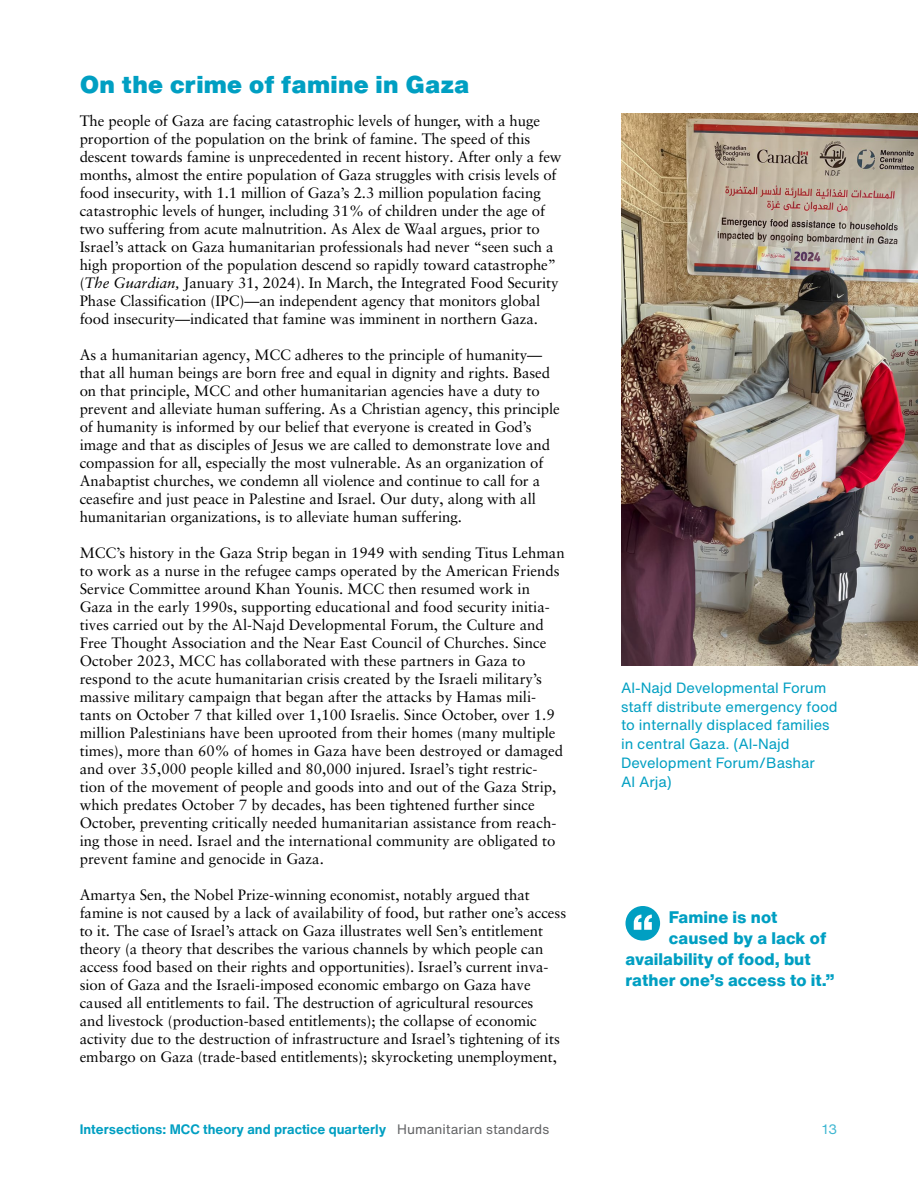
<style>
.page{position:relative;width:918px;height:1188px;background:#fff}
.page>*{position:absolute;margin:0;border:0;box-sizing:border-box;transform-origin:0 0}
.t1{font:900 24px "Helvetica Now Text";letter-spacing:.01em;color:#009fc2}
.t2{font:800 16.5px "Helvetica Now Text";color:#009fc2}
.t3{font:15px/18px "Sabon LT Pro";letter-spacing:-.005em;color:#000}
.t4{font:14.7px/18.8px "Helvetica Now Text";color:#009fc2}
.t5{font:700 13.5px "Helvetica Now Text";color:#009fc2}
.t6{font:13.5px "Helvetica Now Text";color:#40b7d2}
.s1{font-style:italic}
.s2{font-weight:400;color:#636466}
</style>
<div class="page">
<div style="left:626px;top:906px;width:34px;height:35px;background:#009fc2;border-radius:50%"></div>
<svg style="left:634px;top:915px;width:18px;height:15px"></svg>
<img style="left:621px;top:113px;width:297px;height:552px">
<h1 class="t1" style="left:80px;top:66px;width:391px">On the crime of famine in Gaza</h1>
<p class="t3" style="left:80px;top:111px;width:483px">The people of Gaza are facing catastrophic levels of hunger, with a huge proportion of the population on the brink of famine. The speed of this descent towards famine is unprecedented in recent history. After only a few months, almost the entire population of Gaza struggles with crisis levels of food insecurity, with 1.1 million of Gaza’s 2.3 million population facing catastrophic levels of hunger, including 31% of children under the age of two suffering from acute malnutrition. As Alex de Waal argues, prior to Israel’s attack on Gaza humanitarian professionals had never “seen such a high proportion of the population descend so rapidly toward catastrophe” (<span class="s1">The Guardian,</span> January 31, 2024). In March, the Integrated Food Security Phase Classification (IPC)—an independent agency that monitors global food insecurity—indicated that famine was imminent in northern Gaza.</p>
<p class="t3" style="left:80px;top:345px;width:482px">As a humanitarian agency, MCC adheres to the principle of humanity— that all human beings are born free and equal in dignity and rights. Based on that principle, MCC and other humanitarian agencies have a duty to prevent and alleviate human suffering. As a Christian agency, this principle of humanity is informed by our belief that everyone is created in God’s image and that as disciples of Jesus we are called to demonstrate love and compassion for all, especially the most vulnerable. As an organization of Anabaptist churches, we condemn all violence and continue to call for a ceasefire and just peace in Palestine and Israel. Our duty, along with all humanitarian organizations, is to alleviate human suffering.</p>
<p class="t3" style="left:80px;top:543px;width:487px">MCC’s history in the Gaza Strip began in 1949 with sending Titus Lehman to work as a nurse in the refugee camps operated by the American Friends Service Committee around Khan Younis. MCC then resumed work in Gaza in the early 1990s, supporting educational and food security initia&shy;tives carried out by the Al-Najd Developmental Forum, the Culture and Free Thought Association and the Near East Council of Churches. Since October 2023, MCC has collaborated with these partners in Gaza to respond to the acute humanitarian crisis created by the Israeli military’s massive military campaign that began after the attacks by Hamas mili&shy;tants on October 7 that killed over 1,100 Israelis. Since October, over 1.9 million Palestinians have been uprooted from their homes (many multiple times), more than 60% of homes in Gaza have been destroyed or damaged and over 35,000 people killed and 80,000 injured. Israel’s tight restric&shy;tion of the movement of people and goods into and out of the Gaza Strip, which predates October 7 by decades, has been tightened further since October, preventing critically needed humanitarian assistance from reach&shy;ing those in need. Israel and the international community are obligated to prevent famine and genocide in Gaza.</p>
<p class="t3" style="left:80px;top:885px;width:488px">Amartya Sen, the Nobel Prize-winning economist, notably argued that famine is not caused by a lack of availability of food, but rather one’s access to it. The case of Israel’s attack on Gaza illustrates well Sen’s entitlement theory (a theory that describes the various channels by which people can access food based on their rights and opportunities). Israel’s current inva&shy;sion of Gaza and the Israeli-imposed economic embargo on Gaza have caused all entitlements to fail. The destruction of agricultural resources<br>and livestock (production-based entitlements); the collapse of economic activity due to the destruction of infrastructure and Israel’s tightening of its embargo on Gaza (trade-based entitlements); skyrocketing unemployment,</p>
<p class="t4" style="left:621px;top:678px;width:218px">Al-Najd Developmental Forum staff distribute emergency food to internally displaced families in central Gaza. (Al-Najd<br>Development Forum/Bashar<br>Al Arja)</p>
<p class="t2" style="left:669px;top:904px;width:110px">Famine is not</p>
<p class="t2" style="left:669px;top:925px;width:159px">caused by a lack of</p>
<p class="t2" style="left:626px;top:946px;width:187px">availability of food, but</p>
<p class="t2" style="left:626px;top:967px;width:210px">rather one’s access to it.”</p>
<p class="t5" style="left:80px;top:1119px;width:471px">Intersections: MCC theory and practice quarterly <span class="s2">Humanitarian standards</span></p>
<p class="t6" style="left:822px;top:1119px;width:16px">13</p>
</div>
